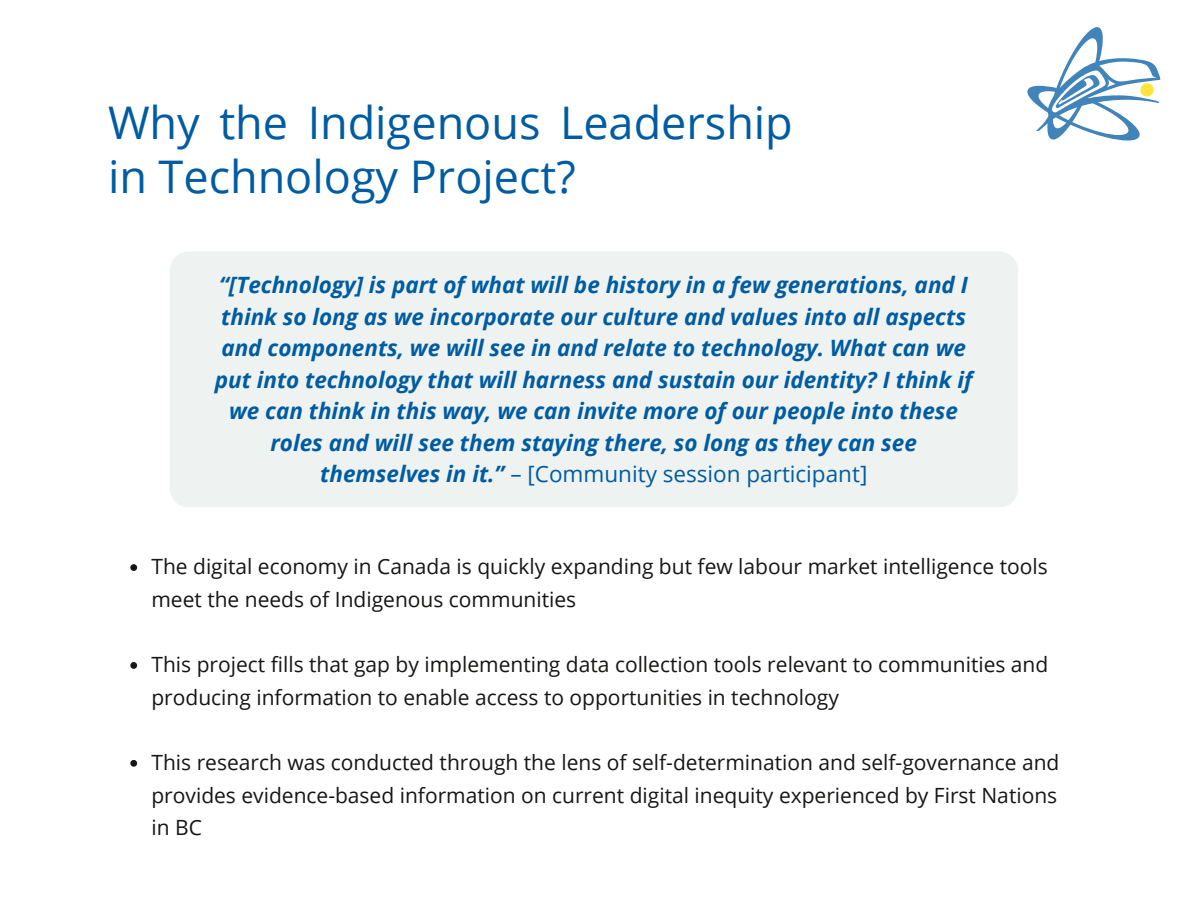
<style>
.page{position:relative;width:1188px;height:918px;background:#fff}
.page>*{position:absolute;margin:0;border:0;box-sizing:border-box;transform-origin:0 0}
.t1{font:45px/54px "Open Sans";color:#005ca2}
.t2{font:italic 700 22.5px/31.5px "Open Sans";color:#005ca2;text-align:center}
.t3{font:21px/32.7px "Open Sans";color:#171615}
.s1{font-weight:400;font-style:normal}
</style>
<div class="page">
<svg style="left:1027px;top:27px;width:134px;height:114px"></svg>
<div style="left:170px;top:252px;width:848px;height:255px;background:#eef2f0;border-radius:19px"></div>
<svg style="left:130px;top:564px;width:7px;height:7px"></svg>
<svg style="left:130px;top:662px;width:7px;height:7px"></svg>
<svg style="left:130px;top:760px;width:7px;height:7px"></svg>
<p class="t1" style="left:108px;top:94px;width:686px">Why the Indigenous Leadership in Technology Project?</p>
<p class="t2" style="left:215px;top:269px;width:759px">“[Technology] is part of what will be history in a few generations, and I think so long as we incorporate our culture and values into all aspects and components, we will see in and relate to technology. What can we put into technology that will harness and sustain our identity? I think if we can think in this way, we can invite more of our people into these roles and will see them staying there, so long as they can see themselves in it.” <span class="s1">– [Community session participant]</span></p>
<p class="t3" style="left:151px;top:550px;width:898px">The digital economy in Canada is quickly expanding but few labour market intelligence tools meet the needs of Indigenous communities</p>
<p class="t3" style="left:151px;top:648px;width:898px">This project fills that gap by implementing data collection tools relevant to communities and producing information to enable access to opportunities in technology</p>
<p class="t3" style="left:151px;top:746px;width:910px;text-align:justify">This research was conducted through the lens of self-determination and self-governance and provides evidence-based information on current digital inequity experienced by First Nations in BC</p>
</div>
